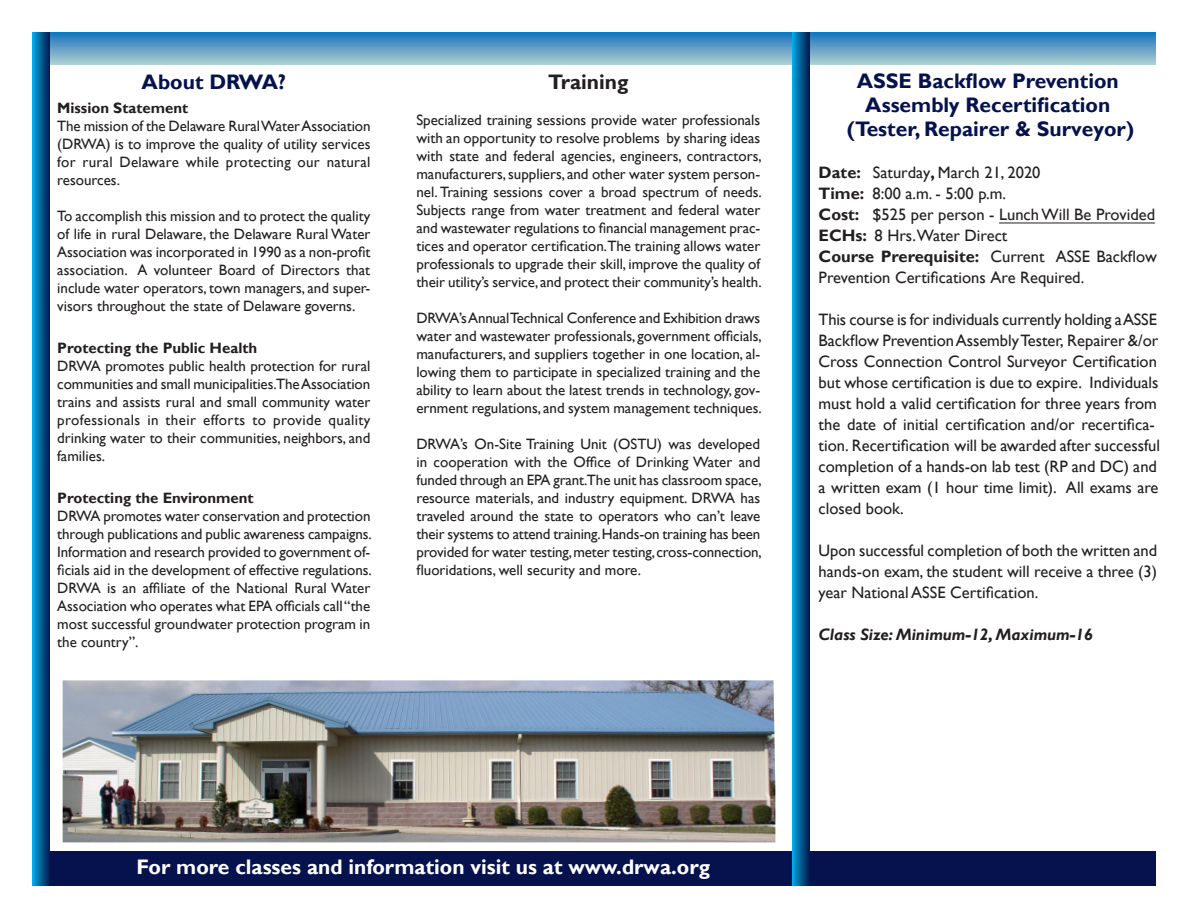
<style>
.page{position:relative;width:1188px;height:918px;background:#fff}
.page>*{position:absolute;margin:0;border:0;box-sizing:border-box;transform-origin:0 0}
.Title_Subhead{font:700 21px/24px "Gill Sans";color:#05124e;text-align:center}
.Title_Subhead-2{font:700 21px "Gill Sans";color:#fff}
.Title_Subhead-3{font:700 21px "Gill Sans";color:#231f20}
.Title_Subhead-4{font:16.5px/21px "Gill Sans";color:#231f20}
.Title_Subhead-5{font:italic 700 16.5px "Gill Sans";color:#231f20}
.Title_Subhead-6{font:15px/18px "Gill Sans";color:#231f20;text-align:justify}
.Title_Subhead-7{font:700 15px "Gill Sans";color:#231f20}
.s1{font-weight:700}
</style>
<div class="page">
<svg style="left:50px;top:33px;width:1106px;height:31px;background:#62a0c7"></svg>
<div style="left:32px;top:851px;width:1124px;height:35px;background:#05124e"></div>
<svg style="left:32px;top:32px;width:18px;height:854px;background:#006aa3"></svg>
<svg style="left:792px;top:33px;width:17px;height:853px;background:#00639a"></svg>
<img style="left:63px;top:680px;width:712px;height:162px">
<hr style="left:999px;top:223px;width:156px;height:1px;background:#231f20">
<p class="Title_Subhead" style="left:142px;top:71px;width:146px">About DRWA?</p>
<p class="Title_Subhead-7" style="left:57px;top:99px;width:133px">Mission Statement</p>
<p class="Title_Subhead-6" style="left:57px;top:117px;width:315px">The mission of the Delaware Rural Water Association (DRWA) is to improve the quality of utility services for rural Delaware while protecting our natural resources.</p>
<p class="Title_Subhead-6" style="left:57px;top:207px;width:315px">To accomplish this mission and to protect the quality of life in rural Delaware, the Delaware Rural Water Association was incorporated in 1990 as a non-profit association. A volunteer Board of Directors that include water operators, town managers, and super&shy;visors throughout the state of Delaware governs.</p>
<p class="Title_Subhead-7" style="left:57px;top:339px;width:202px">Protecting the Public Health</p>
<p class="Title_Subhead-6" style="left:57px;top:357px;width:315px">DRWA promotes public health protection for rural communities and small municipalities.The Association trains and assists rural and small community water professionals in their efforts to provide quality drinking water to their communities, neighbors, and families.</p>
<p class="Title_Subhead-7" style="left:57px;top:489px;width:198px">Protecting the Environment</p>
<p class="Title_Subhead-6" style="left:57px;top:507px;width:316px">DRWA promotes water conservation and protection through publications and public awareness campaigns.<br>Information and research provided to government of&shy;ficials aid in the development of effective regulations.<br>DRWA is an affiliate of the National Rural Water Association who operates what EPA officials call “the most successful groundwater protection program in the country”.</p>
<p class="Title_Subhead-3" style="left:548px;top:69px;width:82px">Training</p>
<p class="Title_Subhead-6" style="left:416px;top:111px;width:347px">Specialized training sessions provide water professionals with an opportunity to resolve problems by sharing ideas with state and federal agencies, engineers, contractors, manufacturers, suppliers, and other water system person&shy;nel. Training sessions cover a broad spectrum of needs.<br>Subjects range from water treatment and federal water and wastewater regulations to financial management prac&shy;tices and operator certification.The training allows water professionals to upgrade their skill, improve the quality of their utility’s service, and protect their community’s health.</p>
<p class="Title_Subhead-6" style="left:416px;top:309px;width:347px">DRWA’s Annual Technical Conference and Exhibition draws water and wastewater professionals, government officials, manufacturers, and suppliers together in one location, al&shy;lowing them to participate in specialized training and the ability to learn about the latest trends in technology, gov&shy;ernment regulations, and system management techniques.</p>
<p class="Title_Subhead-6" style="left:416px;top:435px;width:347px">DRWA’s On-Site Training Unit (OSTU) was developed in cooperation with the Office of Drinking Water and funded through an EPA grant.The unit has classroom space, resource materials, and industry equipment. DRWA has traveled around the state to operators who can’t leave their systems to attend training. Hands-on training has been provided for water testing, meter testing, cross-connection, fluoridations, well security and more.</p>
<p class="Title_Subhead" style="left:847px;top:69px;width:289px">ASSE Backflow Prevention<br>Assembly Recertification (Tester, Repairer &amp; Surveyor)</p>
<p class="Title_Subhead-4" style="left:819px;top:162px;width:340px"><span class="s1">Date:</span> Saturday<span class="s1">,</span> March 21, 2020<br><span class="s1">Time:</span> 8:00 a.m. - 5:00 p.m.<br><span class="s1">Cost:</span> $525 per person - Lunch Will Be Provided <span class="s1">ECHs:</span> 8 Hrs. Water Direct<br><span class="s1">Course Prerequisite:</span> Current ASSE Backflow Prevention Certifications Are Required.</p>
<p class="Title_Subhead-4" style="left:819px;top:309px;width:343px">This course is for individuals currently holding aASSE Backflow PreventionAssemblyTester, Repairer &amp;/or Cross Connection Control Surveyor Certification but whose certification is due to expire. Individuals must hold a valid certification for three years from the date of initial certification and/or recertifica&shy;tion. Recertification will be awarded after successful completion of a hands-on lab test (RP and DC) and a written exam (1 hour time limit). All exams are closed book.</p>
<p class="Title_Subhead-4" style="left:819px;top:540px;width:340px;text-align:justify">Upon successful completion of both the written and hands-on exam, the student will receive a three (3) year National ASSE Certification.</p>
<p class="Title_Subhead-5" style="left:819px;top:625px;width:276px">Class Size: Minimum-12, Maximum-16</p>
<p class="Title_Subhead-2" style="left:137px;top:854px;width:575px">For more classes and information visit us at www.drwa.org</p>
</div>
